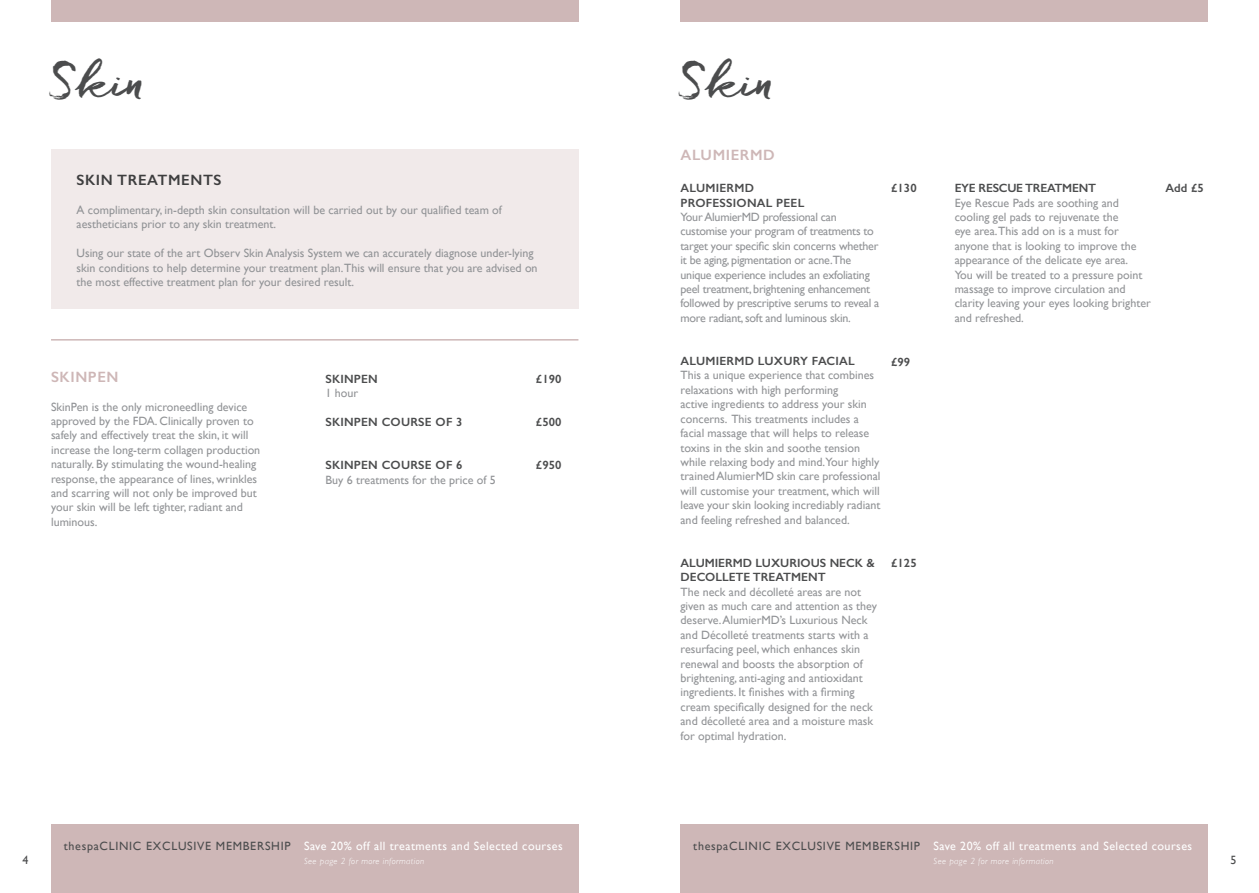
<style>
.page{position:relative;width:1259px;height:893px;background:#fff}
.page>*{position:absolute;margin:0;border:0;box-sizing:border-box;transform-origin:0 0}
.t1{font:48px "Freeland";color:#4b4c4d}
.t2{font:600 15px "Gill Sans";letter-spacing:.04em;color:#ceb7b7}
.t3{font:600 15px "Gill Sans";letter-spacing:.04em;color:#3e3e3f}
.t4{font:12px/14.4px "Gill Sans";color:#919396}
.t5{font:12px/14.4px "Gill Sans";letter-spacing:-.02em;color:#919396}
.t6{font:600 12px/14.4px "Gill Sans";letter-spacing:.01em;color:#4b4c4d}
.t7{font:12px "Gill Sans";letter-spacing:.04em;color:#fff}
.t8{font:12px "Gill Sans";letter-spacing:.06em;color:#4b4c4d}
.t9{font:600 12px "Gill Sans";letter-spacing:-.02em;color:#4b4c4d}
.t10{font:italic 300 9px "Gill Sans";letter-spacing:.04em;color:#fff}
</style>
<div class="page">
<div style="left:51px;top:0;width:527px;height:21px;background:#ceb7b7"></div>
<div style="left:680px;top:0;width:528px;height:21px;background:#ceb7b7"></div>
<div style="left:51px;top:825px;width:527px;height:68px;background:#ceb7b7"></div>
<div style="left:680px;top:825px;width:528px;height:68px;background:#ceb7b7"></div>
<hr style="left:51px;top:339px;width:527px;height:2px;background:#ceb7b7">
<div style="left:51px;top:149px;width:527px;height:159px;background:#f1eaea"></div>
<p class="t1" style="left:51px;top:51px;width:96px">Skin</p>
<p class="t1" style="left:680px;top:51px;width:96px">Skin</p>
<p class="t3" style="left:77px;top:171px;width:146px">SKIN TREATMENTS</p>
<p class="t4" style="left:77px;top:203px;width:427px">A complimentary, in-depth skin consultation will be carried out by our qualified team of aestheticians prior to any skin treatment.</p>
<p class="t4" style="left:77px;top:246px;width:462px">Using our state of the art Observ Skin Analysis System we can accurately diagnose under-lying skin conditions to help determine your treatment plan.This will ensure that you are advised on the most effective treatment plan for your desired result.</p>
<p class="t2" style="left:51px;top:368px;width:69px">SKINPEN</p>
<p class="t4" style="left:51px;top:399px;width:211px">SkinPen is the only microneedling device approved by the FDA. Clinically proven to safely and effectively treat the skin, it will increase the long-term collagen production naturally. By stimulating the wound-healing response, the appearance of lines, wrinkles and scarring will not only be improved but your skin will be left tighter, radiant and luminous.</p>
<p class="t6" style="left:325px;top:371px;width:54px">SKINPEN</p>
<p class="t6" style="left:536px;top:371px;width:27px">£190</p>
<p class="t4" style="left:325px;top:386px;width:34px">1 hour</p>
<p class="t6" style="left:325px;top:415px;width:139px">SKINPEN COURSE OF 3</p>
<p class="t6" style="left:325px;top:458px;width:139px">SKINPEN COURSE OF 6</p>
<p class="t4" style="left:325px;top:472px;width:172px">Buy 6 treatments for the price of 5</p>
<p class="t6" style="left:536px;top:414px;width:27px">£500</p>
<p class="t6" style="left:536px;top:458px;width:27px">£950</p>
<p class="t2" style="left:680px;top:146px;width:96px">ALUMIERMD</p>
<p class="t6" style="left:680px;top:181px;width:75px">ALUMIERMD</p>
<p class="t6" style="left:680px;top:195px;width:125px">PROFESSIONAL PEEL</p>
<p class="t5" style="left:680px;top:210px;width:200px">Your AlumierMD professional can customise your program of treatments to target your specific skin concerns whether it be aging, pigmentation or acne.The unique experience includes an exfoliating peel treatment, brightening enhancement followed by prescriptive serums to reveal a more radiant, soft and luminous skin.</p>
<p class="t6" style="left:680px;top:354px;width:176px">ALUMIERMD LUXURY FACIAL</p>
<p class="t4" style="left:680px;top:368px;width:201px">This a unique experience that combines relaxations with high performing<br>active ingredients to address your skin concerns. This treatments includes a facial massage that will helps to release toxins in the skin and soothe tension while relaxing body and mind.Your highly trained AlumierMD skin care professional will customise your treatment, which will leave your skin looking incrediably radiant and feeling refreshed and balanced.</p>
<p class="t6" style="left:680px;top:555px;width:196px">ALUMIERMD LUXURIOUS NECK &amp;<br>DECOLLETE TREATMENT</p>
<p class="t4" style="left:680px;top:584px;width:198px">The neck and décolleté areas are not given as much care and attention as they deserve. AlumierMD’s Luxurious Neck and Décolleté treatments starts with a resurfacing peel, which enhances skin renewal and boosts the absorption of brightening, anti-aging and antioxidant ingredients. It finishes with a firming cream specifically designed for the neck and décolleté area and a moisture mask for optimal hydration.</p>
<p class="t6" style="left:891px;top:181px;width:27px">£130</p>
<p class="t6" style="left:891px;top:354px;width:21px">£99</p>
<p class="t6" style="left:891px;top:555px;width:27px">£125</p>
<p class="t9" style="left:954px;top:181px;width:143px">EYE RESCUE TREATMENT</p>
<p class="t4" style="left:954px;top:195px;width:198px">Eye Rescue Pads are soothing and cooling gel pads to rejuvenate the<br>eye area.This add on is a must for anyone that is looking to improve the appearance of the delicate eye area.<br>You will be treated to a pressure point massage to improve circulation and clarity leaving your eyes looking brighter and refreshed.</p>
<p class="t6" style="left:1165px;top:181px;width:40px">Add £5</p>
<p class="t8" style="left:64px;top:839px;width:228px">thespaCLINIC EXCLUSIVE MEMBERSHIP</p>
<p class="t7" style="left:304px;top:839px;width:260px">Save 20% off all treatments and Selected courses</p>
<p class="t8" style="left:693px;top:839px;width:228px">thespaCLINIC EXCLUSIVE MEMBERSHIP</p>
<p class="t10" style="left:304px;top:856px;width:122px">See page 2 for more information</p>
<p class="t7" style="left:933px;top:839px;width:260px">Save 20% off all treatments and Selected courses</p>
<p class="t10" style="left:933px;top:856px;width:122px">See page 2 for more information</p>
<p class="t8" style="left:23px;top:853px;width:7px">4</p>
<p class="t8" style="left:1230px;top:853px;width:7px">5</p>
</div>
